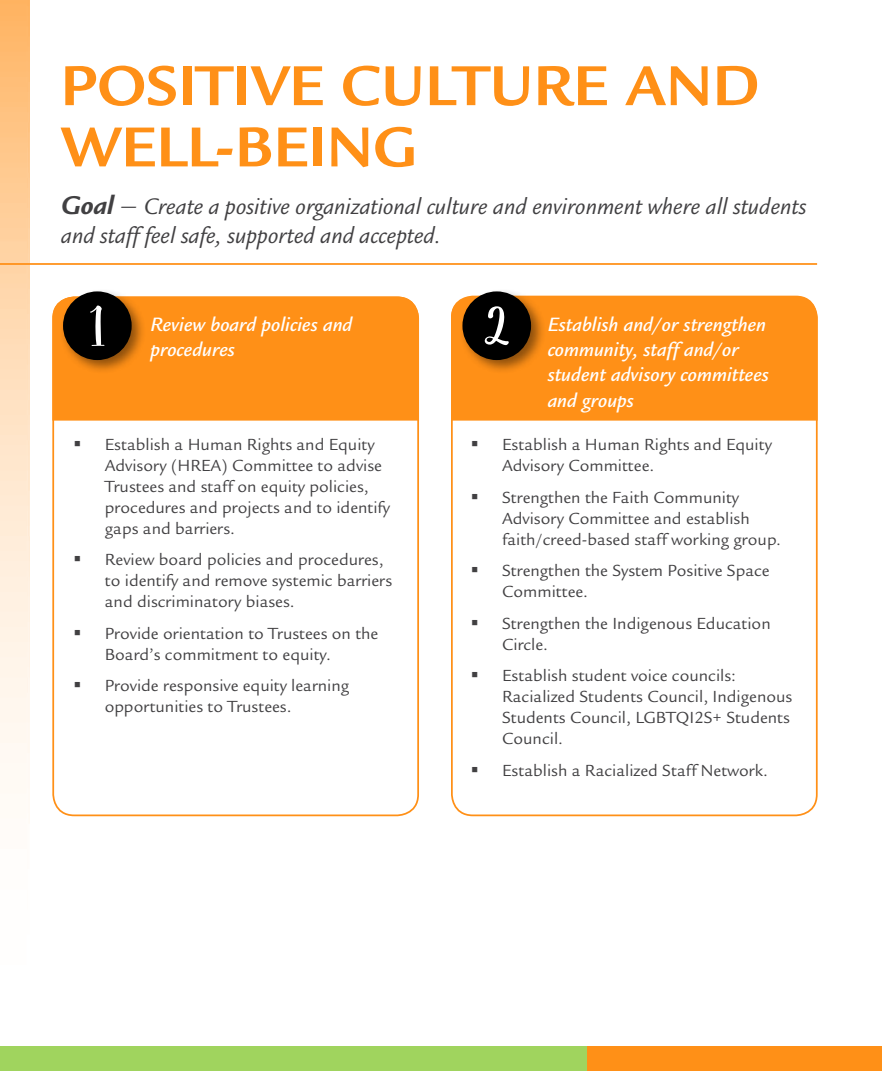
<style>
.page{position:relative;width:882px;height:1071px;background:#fff}
.page>*{position:absolute;margin:0;border:0;box-sizing:border-box;transform-origin:0 0}
.t1{font:700 61.25px/61.2px "Legacy Sans Std";color:#ff9017}
.t2{font:italic 24.5px/29.4px "Legacy Sans Std";color:#414042}
.t3{font:italic 500 21px/25.2px "Legacy Sans Std";color:#fff}
.t4{font:17.5px/21px "Legacy Sans Std";color:#414042}
.s1{font-weight:700;font-size:28px}
.s2{font-size:28px}
</style>
<div class="page">
<div style="left:451px;top:295px;width:366px;height:126px;background:#ff9017"></div>
<div style="left:451px;top:297px;width:367px;height:519px;border:2px solid #ff9017;border-radius:21px"></div>
<svg style="left:0;top:0;width:30px;height:1047px"></svg>
<div style="left:0;top:1047px;width:587px;height:24px;background:#a0d45e"></div>
<div style="left:587px;top:1047px;width:295px;height:24px;background:#ff9017"></div>
<hr style="left:0;top:263px;width:817px;height:2px;background:#ff9017">
<div style="left:52px;top:296px;width:367px;height:125px;background:#ff9017"></div>
<div style="left:60px;top:288px;width:87px;height:87px;background:#000;opacity:.45"></div>
<div style="left:64px;top:292px;width:67px;height:67px;background:#000;border-radius:50%"></div>
<div style="left:63px;top:291px;width:69px;height:69px;border:2px solid #000;border-radius:50%"></div>
<svg style="left:90px;top:306px;width:14px;height:40px"></svg>
<div style="left:459px;top:288px;width:87px;height:87px;background:#000;opacity:.45"></div>
<div style="left:463px;top:292px;width:67px;height:67px;background:#000;border-radius:50%"></div>
<div style="left:462px;top:291px;width:69px;height:69px;border:2px solid #000;border-radius:50%"></div>
<svg style="left:485px;top:306px;width:24px;height:39px"></svg>
<h1 class="t1" style="left:61px;top:56px;width:699px">POSITIVE CULTURE AND<br>WELL-BEING</h1>
<h2 class="t2" style="left:61px;top:192px;width:747px"><span class="s1">Goal</span> <span class="s2">–</span> Create a positive organizational culture and environment where all students and staff feel safe, supported and accepted.</h2>
<p class="t3" style="left:150px;top:312px;width:204px">Review board policies and procedures</p>
<p class="t4" style="left:105px;top:434px;width:287px;text-indent:-32px">▪ Establish a Human Rights and Equity Advisory (HREA) Committee to advise Trustees and staff on equity policies, procedures and projects and to identify gaps and barriers.</p>
<p class="t4" style="left:105px;top:549px;width:289px;text-indent:-32px">▪ Review board policies and procedures, to identify and remove systemic barriers and discriminatory biases.</p>
<p class="t4" style="left:105px;top:623px;width:275px;text-indent:-32px">▪ Provide orientation to Trustees on the<br>Board’s commitment to equity.</p>
<p class="t4" style="left:105px;top:675px;width:246px;text-indent:-32px">▪ Provide responsive equity learning opportunities to Trustees.</p>
<p class="t3" style="left:548px;top:312px;width:223px">Establish and/or strengthen community, staff and/or student advisory committees and groups</p>
<p class="t4" style="left:502px;top:434px;width:271px;text-indent:-32px">▪ Establish a Human Rights and Equity<br>Advisory Committee.</p>
<p class="t4" style="left:502px;top:487px;width:280px;text-indent:-32px">▪ Strengthen the Faith Community<br>Advisory Committee and establish faith/creed-based staff working group.</p>
<p class="t4" style="left:502px;top:560px;width:269px;text-indent:-32px">▪ Strengthen the System Positive Space<br>Committee.</p>
<p class="t4" style="left:502px;top:613px;width:270px;text-indent:-32px">▪ Strengthen the Indigenous Education<br>Circle.</p>
<p class="t4" style="left:502px;top:665px;width:292px;text-indent:-32px">▪ Establish student voice councils:<br>Racialized Students Council, Indigenous<br>Students Council, LGBTQI2S+ Students<br>Council.</p>
<p class="t4" style="left:471px;top:760px;width:299px">▪ Establish a Racialized Staff Network.</p>
</div>
